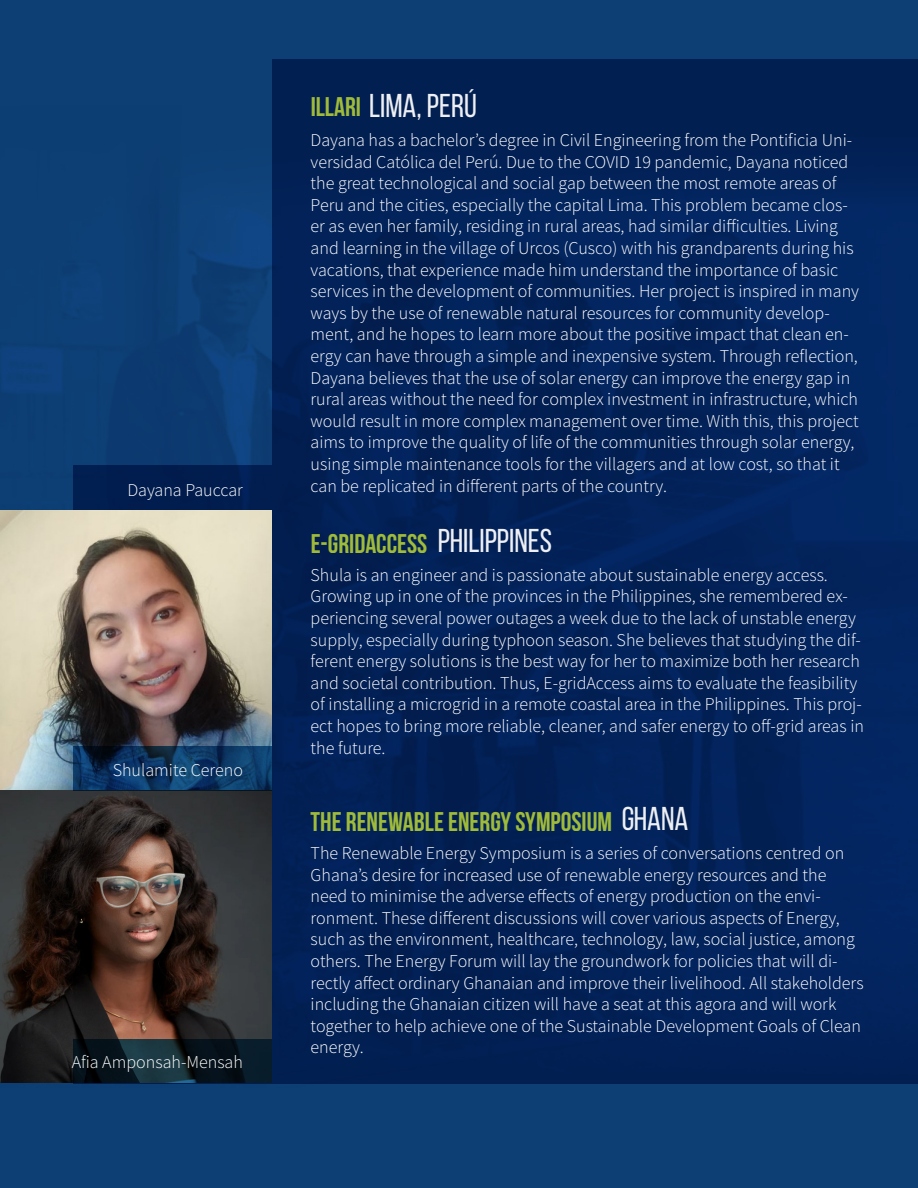
<style>
.page{position:relative;width:918px;height:1188px;background:#0d3f74}
.page>*{position:absolute;margin:0;border:0;box-sizing:border-box;transform-origin:0 0}
.t1{font:33px "Bebas Neue";color:#fff}
.t2{font:700 27px "Bebas Neue";color:#abc738}
.t3{font:300 18px/21.6px "Source Sans Pro";color:#fff}
</style>
<div class="page">
<div style="left:272px;top:59px;width:646px;height:1024px;background:linear-gradient(to right,#021e52,#03255e)"></div>
<img style="left:0;top:510px;width:272px;height:573px">
<div style="left:74px;top:465px;width:198px;height:45px;background:#011c4e"></div>
<svg style="left:74px;top:746px;width:198px;height:45px"></svg>
<svg style="left:74px;top:1039px;width:198px;height:45px;background:#0b1d27"></svg>
<p class="t3" style="left:127px;top:479px;width:117px">Dayana Pauccar</p>
<p class="t3" style="left:113px;top:759px;width:132px">Shulamite Cereno</p>
<p class="t3" style="left:72px;top:1052px;width:173px">Afia Amponsah-Mensah</p>
<h2 class="t2" style="left:311px;top:92px;width:52px">ILLARI</h2>
<h1 class="t1" style="left:369px;top:88px;width:109px">LIMA, PERÚ</h1>
<p class="t3" style="left:311px;top:129px;width:550px">Dayana has a bachelor’s degree in Civil Engineering from the Pontificia Uni&shy;versidad Católica del Perú. Due to the COVID 19 pandemic, Dayana noticed the great technological and social gap between the most remote areas of Peru and the cities, especially the capital Lima. This problem became clos&shy;er as even her family, residing in rural areas, had similar difficulties. Living and learning in the village of Urcos (Cusco) with his grandparents during his vacations, that experience made him understand the importance of basic services in the development of communities. Her project is inspired in many ways by the use of renewable natural resources for community develop&shy;ment, and he hopes to learn more about the positive impact that clean en&shy;ergy can have through a simple and inexpensive system. Through reflection, Dayana believes that the use of solar energy can improve the energy gap in rural areas without the need for complex investment in infrastructure, which would result in more complex management over time. With this, this project aims to improve the quality of life of the communities through solar energy, using simple maintenance tools for the villagers and at low cost, so that it can be replicated in different parts of the country.</p>
<h2 class="t2" style="left:311px;top:528px;width:118px">E-GRIDACCESS</h2>
<h1 class="t1" style="left:437px;top:523px;width:116px">PHILIPPINES</h1>
<p class="t3" style="left:311px;top:564px;width:555px">Shula is an engineer and is passionate about sustainable energy access.<br>Growing up in one of the provinces in the Philippines, she remembered ex&shy;periencing several power outages a week due to the lack of unstable energy supply, especially during typhoon season. She believes that studying the dif&shy;ferent energy solutions is the best way for her to maximize both her research and societal contribution. Thus, E-gridAccess aims to evaluate the feasibility of installing a microgrid in a remote coastal area in the Philippines. This proj&shy;ect hopes to bring more reliable, cleaner, and safer energy to off-grid areas in the future.</p>
<h2 class="t2" style="left:311px;top:807px;width:303px">THE RENEWABLE ENERGY SYMPOSIUM</h2>
<h1 class="t1" style="left:621px;top:801px;width:69px">GHANA</h1>
<p class="t3" style="left:311px;top:842px;width:555px">The Renewable Energy Symposium is a series of conversations centred on Ghana’s desire for increased use of renewable energy resources and the need to minimise the adverse effects of energy production on the envi&shy;ronment. These different discussions will cover various aspects of Energy, such as the environment, healthcare, technology, law, social justice, among others. The Energy Forum will lay the groundwork for policies that will di&shy;rectly affect ordinary Ghanaian and improve their livelihood. All stakeholders including the Ghanaian citizen will have a seat at this agora and will work together to help achieve one of the Sustainable Development Goals of Clean energy.</p>
</div>
